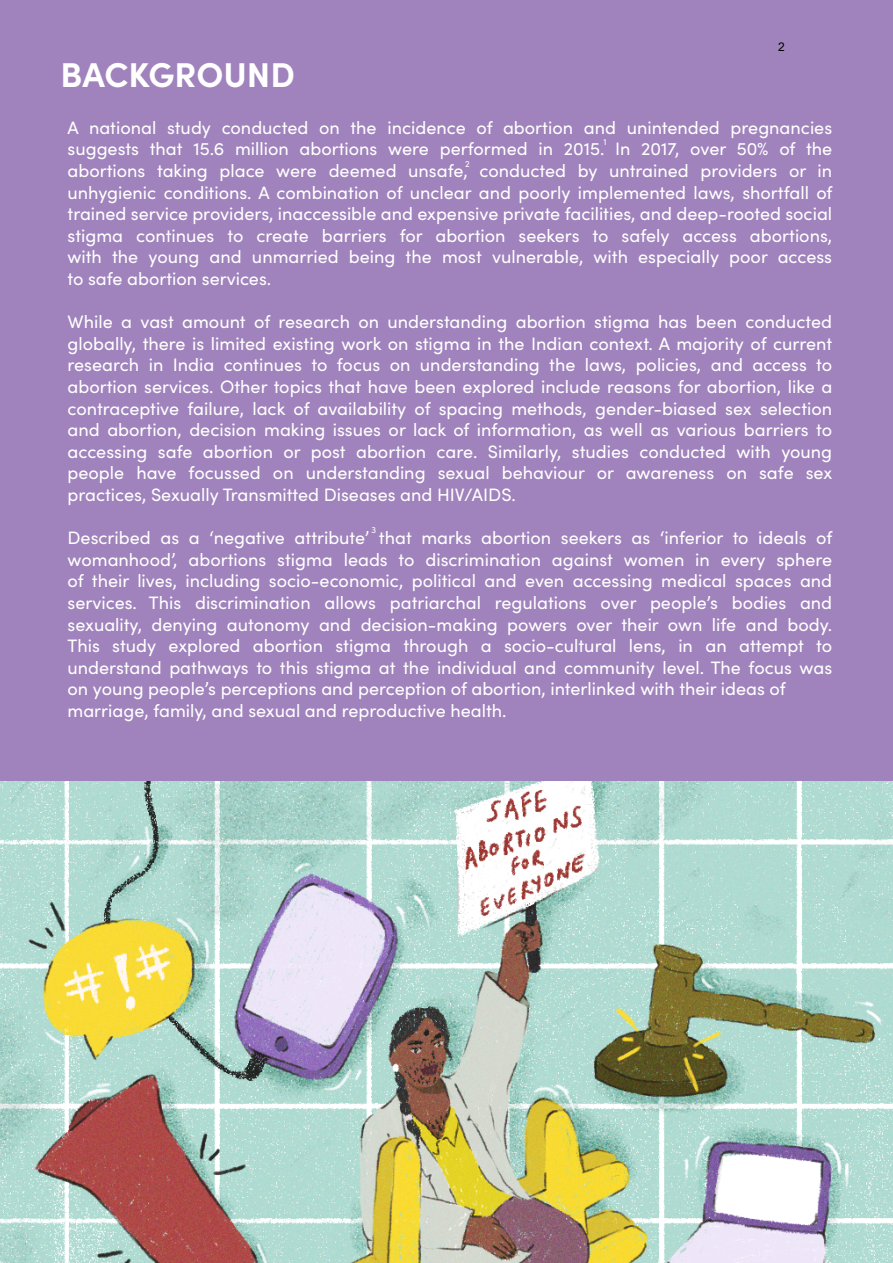
<style>
.page{position:relative;width:893px;height:1263px;background:#a083bc}
.page>*{position:absolute;margin:0;border:0;box-sizing:border-box;transform-origin:0 0}
.t1{font:700 34.5px "Sofia Pro";color:#fff}
.t2{font:18px/21.6px "Sofia Pro";color:#fff;text-align:justify}
.t3{font:12px "Arial";color:#000}
.t4{font:9px "Sofia Pro";color:#fff}
</style>
<div class="page">
<img style="left:0;top:782px;width:893px;height:481px">
<h1 class="t1" style="left:60px;top:49px;width:236px">BACKGROUND</h1>
<p class="t3" style="left:778px;top:39px;width:8px">2</p>
<p class="t2" style="left:68px;top:116px;width:766px">A national study conducted on the incidence of abortion and unintended pregnancies suggests that 15.6 million abortions were performed in 2015. In 2017, over 50% of the abortions taking place were deemed unsafe, conducted by untrained providers or in unhygienic conditions. A combination of unclear and poorly implemented laws, shortfall of trained service providers, inaccessible and expensive private facilities, and deep-rooted social stigma continues to create barriers for abortion seekers to safely access abortions, with the young and unmarried being the most vulnerable, with especially poor access to safe abortion services.</p>
<p class="t2" style="left:68px;top:310px;width:766px">While a vast amount of research on understanding abortion stigma has been conducted globally, there is limited existing work on stigma in the Indian context. A majority of current research in India continues to focus on understanding the laws, policies, and access to abortion services. Other topics that have been explored include reasons for abortion, like a contraceptive failure, lack of availability of spacing methods, gender-biased sex selection and abortion, decision making issues or lack of information, as well as various barriers to accessing safe abortion or post abortion care. Similarly, studies conducted with young people have focussed on understanding sexual behaviour or awareness on safe sex practices, Sexually Transmitted Diseases and HIV/AIDS.</p>
<p class="t2" style="left:68px;top:526px;width:766px;text-align:left">Described as a ‘negative attribute’ that marks abortion seekers as ‘inferior to ideals of womanhood’, abortions stigma leads to discrimination against women in every sphere of their lives, including socio-economic, political and even accessing medical spaces and services. This discrimination allows patriarchal regulations over people’s bodies and sexuality, denying autonomy and decision-making powers over their own life and body.<br>This study explored abortion stigma through a socio-cultural lens, in an attempt to understand pathways to this stigma at the individual and community level. The focus was on young people’s perceptions and perception of abortion, interlinked with their ideas of marriage, family, and sexual and reproductive health.</p>
<p class="t4" style="left:603px;top:135px;width:5px">1</p>
<p class="t4" style="left:465px;top:158px;width:6px">2</p>
<p class="t4" style="left:372px;top:524px;width:6px">3</p>
</div>
